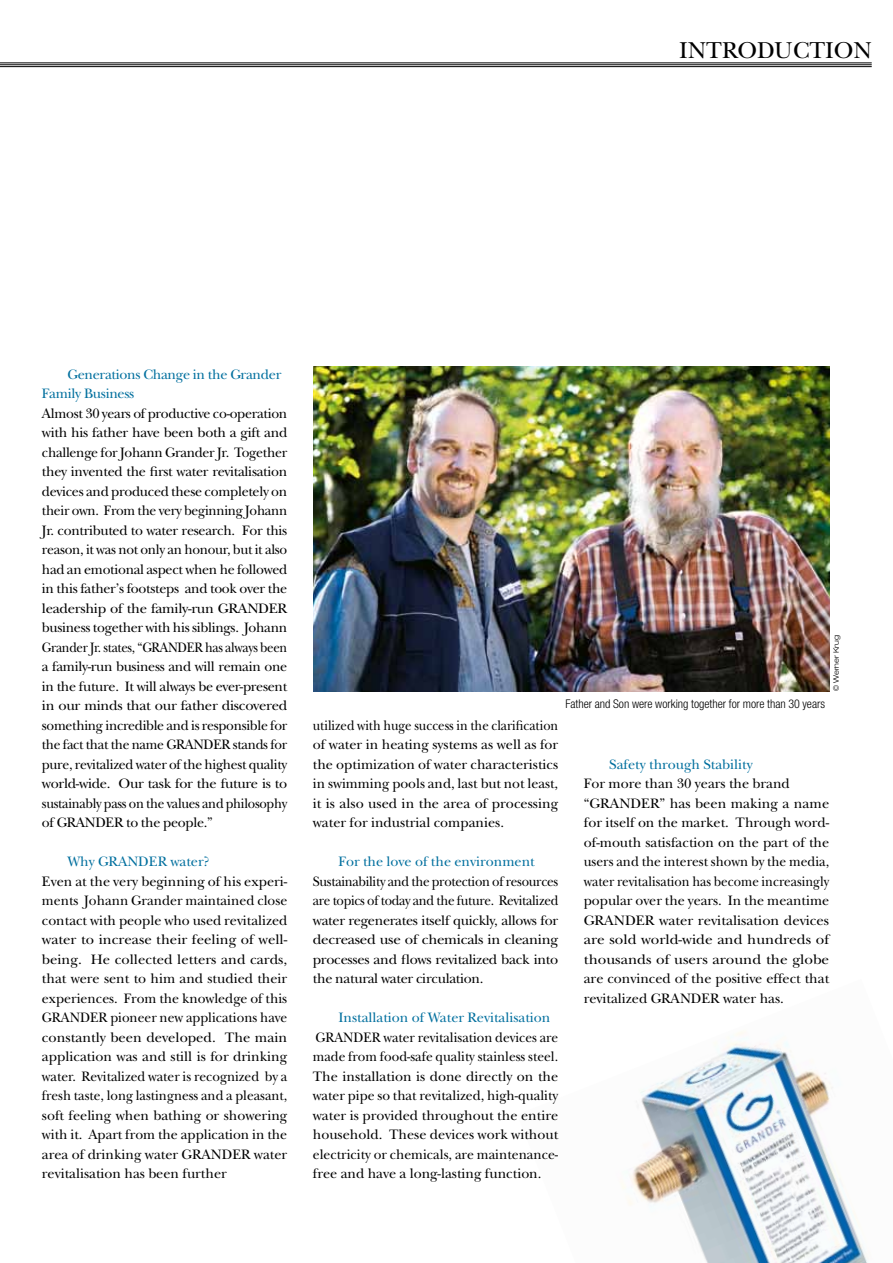
<style>
.page{position:relative;width:893px;height:1263px;background:#fff}
.page>*{position:absolute;margin:0;border:0;box-sizing:border-box;transform-origin:0 0}
.t1{font:24px "New Baskerville Std";color:#000}
.t2{font:14.25px/19.5px "New Baskerville Std";letter-spacing:-.02em;color:#000;text-align:justify}
.t3{font:14.25px/19.5px "New Baskerville Std";letter-spacing:-.02em;color:#000;text-align:justify;scale:.95 1}
.t4{font:14.25px/19.5px "New Baskerville Std";letter-spacing:-.02em;color:#000;text-align:justify;scale:.9 1}
.t5{font:14.25px/19.5px "New Baskerville Std";letter-spacing:-.02em;color:#000;text-align:justify;scale:.94 1}
.t6{font:14.25px/19.5px "New Baskerville Std";letter-spacing:-.02em;color:#000;text-align:justify;scale:.93 1}
.t7{font:14.25px "New Baskerville Std";color:#006f9e}
.t8{font:14.25px/19.5px "New Baskerville Std";color:#000}
.t9{font:14.25px/19.5px "New Baskerville Std";letter-spacing:-.02em;color:#006f9e}
.t10{font:300 condensed 12px "Helvetica Neue LT Std";color:#000}
.t11{font:300 expanded 7.5px "Helvetica Neue LT Std";color:#000}
</style>
<div class="page">
<img style="left:621px;top:1031px;width:247px;height:232px">
<hr style="left:0;top:62px;width:872px;height:1px;background:#000">
<hr style="left:0;top:64px;width:872px;height:1px;background:#000">
<hr style="left:0;top:66px;width:872px;height:1px;background:#000">
<img style="left:313px;top:367px;width:516px;height:324px">
<h1 class="t1" style="left:679px;top:37px;width:112px">Introductio</h1>
<h1 class="t1" style="left:853px;top:37px;width:20px">n</h1>
<p class="t9" style="left:42px;top:364px;width:241px;text-indent:26px">Generations Change in the Grander<br>Family Business</p>
<p class="t2" style="left:42px;top:403px;width:247px;text-align:left">Almost 30 years of productive co-operation with his father have been both a gift and challenge for Johann Grander Jr. Together they invented the first water revitalisation devices and produced these completely on their own. From the very beginning Johann Jr. contributed to water research. For this reason, it was not only an honour, but it also had an emotional aspect when he followed in this father’s footsteps and took over the leadership of the family-run GRANDER business together with his siblings. Johann Grander Jr. states, “GRANDER</p>
<p class="t4" style="left:42px;top:637px;width:274px;text-indent:163px">has always been a family-run business and will remain one in the future. It will always be ever-present in our minds that our father discovered something incredible and is responsible for the fact that the name GRANDER</p>
<p class="t3" style="left:42px;top:735px;width:260px;text-indent:191px">stands for pure, revitalized water of the highest quality world-wide. Our task for the future is to sustainably pass on the values and philosophy of GRANDER</p>
<p class="t2" style="left:126px;top:813px;width:88px">to the people.”</p>
<p class="t7" style="left:67px;top:853px;width:52px">Why GRANDER</p>
<p class="t7" style="left:170px;top:853px;width:41px">water?</p>
<p class="t2" style="left:42px;top:871px;width:247px">Even at the very beginning of his experi&shy;ments Johann Grander maintained close contact with people who used revitalized water to increase their feeling of well&shy;being. He collected letters and cards, that were sent to him and studied their experiences. From the knowledge of this GRANDER</p>
<p class="t3" style="left:42px;top:1008px;width:260px;text-indent:68px">pioneer new applications have constantly been developed. The main application was and still is for drinking water. Revitalized water is recognized by a fresh taste, long lastingness and a pleasant, soft feeling when bathing or showering with it. Apart from the application in the area of drinking water GRANDER</p>
<p class="t2" style="left:254px;top:1144px;width:35px">water</p>
<p class="t8" style="left:42px;top:1164px;width:186px">revitalisation has been further</p>
<p class="t10" style="left:565px;top:697px;width:261px">Father and Son were working together for more than 30 years</p>
<p class="t11" style="left:832px;top:691px;width:58px;rotate:-90deg">© Werner Krug</p>
<p class="t4" style="left:313px;top:715px;width:274px">utilized with huge success in the clarification of water in heating systems as well as for the optimization of water characteristics in swimming pools and, last but not least, it is also used in the area of processing water for industrial companies.</p>
<p class="t7" style="left:338px;top:853px;width:198px">For the love of the environment</p>
<p class="t6" style="left:313px;top:871px;width:265px">Sustainability and the protection of resources are topics of today and the future. Revitalized water regenerates itself quickly, allows for decreased use of chemicals in cleaning processes and flows revitalized back into the natural water circulation.</p>
<p class="t7" style="left:338px;top:1009px;width:214px">Installation of Water Revitalisation</p>
<p class="t5" style="left:316px;top:1027px;width:22px">GRANDER</p>
<p class="t5" style="left:313px;top:1027px;width:263px;text-indent:71px">water revitalisation devices are made from food-safe quality stainless steel.<br>The installation is done directly on the water pipe so that revitalized, high-quality water is provided throughout the entire household. These devices work without electricity or chemicals, are maintenance&shy;free and have a long-lasting function.</p>
<p class="t7" style="left:609px;top:756px;width:145px">Safety through Stability</p>
<p class="t8" style="left:584px;top:774px;width:208px">For more than 30 years the brand “GRANDER</p>
<p class="t2" style="left:584px;top:793px;width:247px;text-indent:76px">” has been making a name for itself on the market. Through word&shy;of-mouth satisfaction on the part of the users and the interest shown by the media, water revitalisation has become increasingly popular over the years. In the meantime GRANDER</p>
<p class="t2" style="left:584px;top:910px;width:247px;text-indent:75px">water revitalisation devices are sold world-wide and hundreds of thousands of users around the globe are convinced of the positive effect that revitalized GRANDER</p>
<p class="t2" style="left:723px;top:988px;width:62px">water has.</p>
</div>
